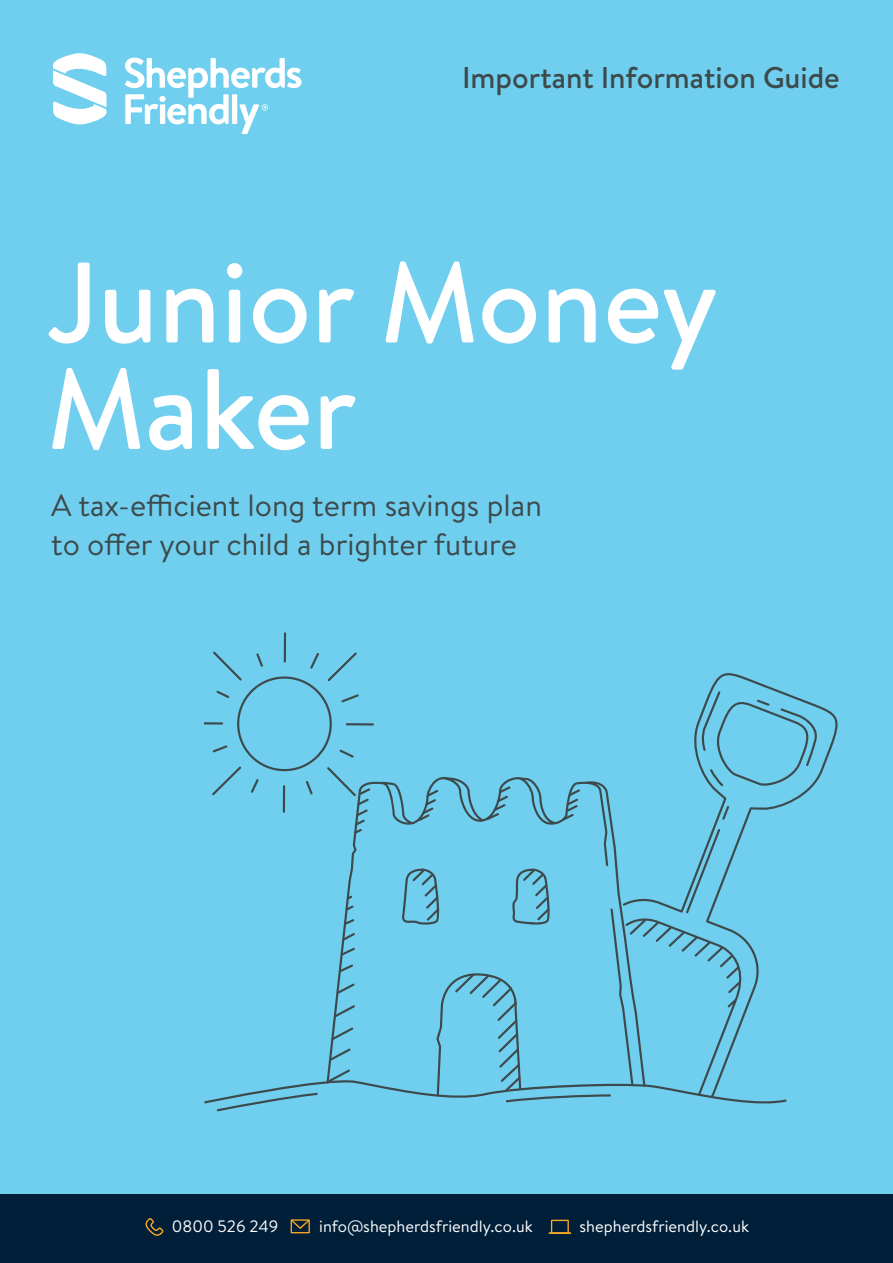
<style>
.page{position:relative;width:893px;height:1263px;background:#70cfef}
.page>*{position:absolute;margin:0;border:0;box-sizing:border-box;transform-origin:0 0}
.BODY{font:500 114px/106.5px "Brandon Text";color:#fff}
.BODY-2{font:30.75px/39px "Brandon Text";color:#3d4a4c}
.BODY-3{font:500 30px "Brandon Text";color:#3d4a4c}
.BODY-4{font:16.5px "Brandon Text";color:#fff}
</style>
<div class="page">
<div style="left:0;top:1195px;width:893px;height:68px;background:#011f39"></div>
<svg style="left:145px;top:1218px;width:19px;height:18px"></svg>
<div style="left:291px;top:1219px;width:19px;height:14px;border:1px solid #faa923"></div>
<svg style="left:290px;top:1219px;width:20px;height:11px"></svg>
<hr style="left:549px;top:1232px;width:22px;height:2px;background:#faa923">
<div style="left:551px;top:1220px;width:18px;height:14px;border:1px solid #faa923"></div>
<svg style="left:125px;top:58px;width:177px;height:76px"></svg>
<svg style="left:53px;top:76px;width:53px;height:26px"></svg>
<img style="left:53px;top:53px;width:53px;height:23px">
<img style="left:53px;top:102px;width:54px;height:22px">
<svg style="left:350px;top:673px;width:488px;height:195px"></svg>
<svg style="left:205px;top:868px;width:582px;height:243px"></svg>
<svg style="left:205px;top:632px;width:169px;height:181px"></svg>
<p class="BODY-3" style="left:462px;top:57px;width:379px">Important Information Guide</p>
<p class="BODY" style="left:47px;top:247px;width:673px">Junior Money<br>Maker</p>
<p class="BODY-2" style="left:51px;top:484px;width:492px">A tax-efficient long term savings plan to offer your child a brighter future</p>
<p class="BODY-4" style="left:172px;top:1215px;width:108px">0800 526 249</p>
<p class="BODY-4" style="left:319px;top:1215px;width:215px">info@shepherdsfriendly.co.uk</p>
<p class="BODY-4" style="left:580px;top:1215px;width:171px">shepherdsfriendly.co.uk</p>
</div>
